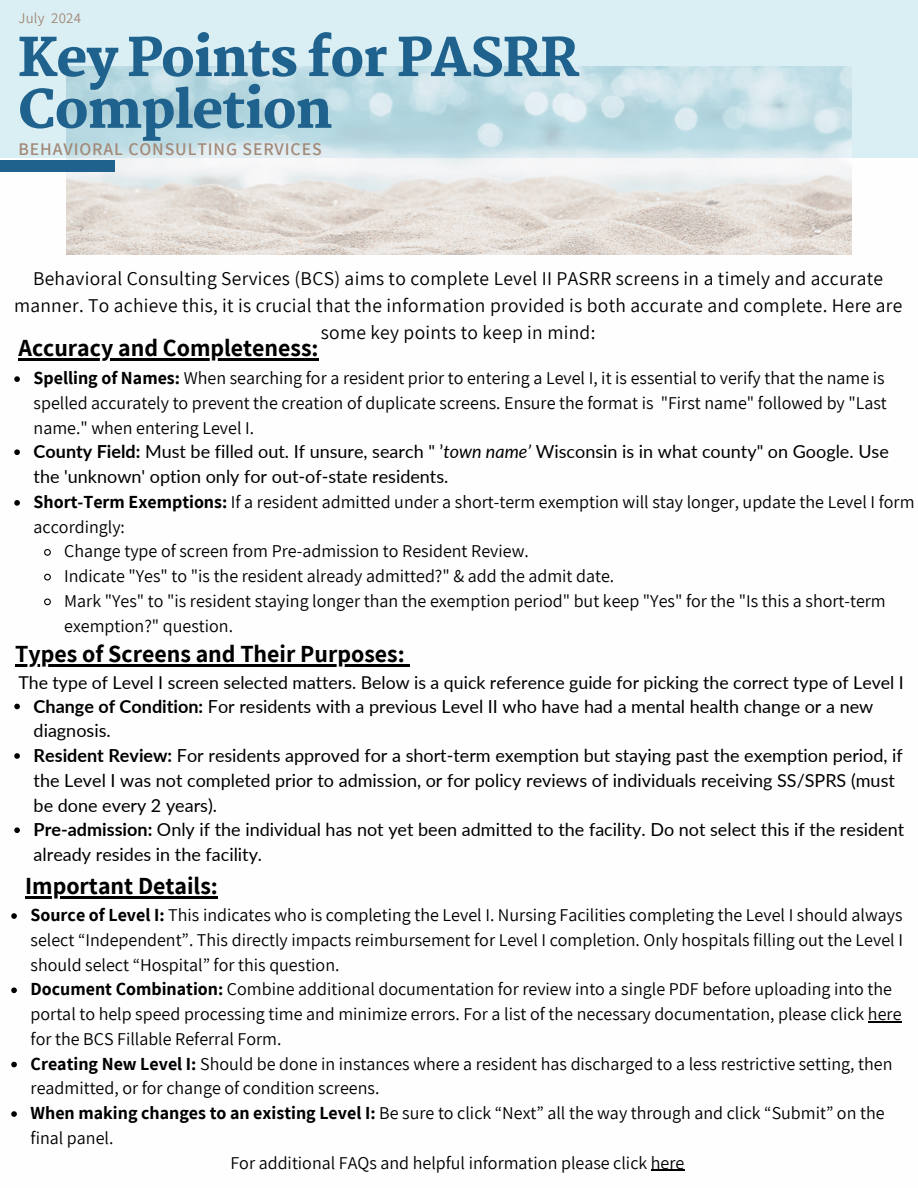
<style>
.page{position:relative;width:918px;height:1188px;background:#fff}
.page>*{position:absolute;margin:0;border:0;box-sizing:border-box;transform-origin:0 0}
.t1{font:800 51.9px/51.8px "Martel";letter-spacing:-.02em;color:#1f628e}
.t2{font:700 24px "Assistant";color:#000}
.t3{font:19.5px/27px "Assistant";letter-spacing:.015em;color:#000;text-align:center}
.t4{font:18px/24.8px "Assistant";color:#000}
.t5{font:18px/24.8px "Lato";color:#000}
.t6{font:600 17.85px "Assistant";letter-spacing:.05em;color:#a28876}
.t7{font:17.7px "Lato";color:#000}
.t8{font:14.85px "Assistant";letter-spacing:.015em;color:#a28876}
.s1{font-weight:700}
.s2{font-style:italic}
.s3{font-family:"Assistant";font-weight:700}
.s4{font-family:"Assistant"}
</style>
<div class="page">
<img style="left:66px;top:66px;width:786px;height:188px">
<div style="left:0;top:160px;width:115px;height:11px;background:#1f628e"></div>
<hr style="left:18px;top:358px;width:301px;height:3px;background:#000">
<svg style="left:14px;top:376px;width:6px;height:6px"></svg>
<svg style="left:14px;top:449px;width:6px;height:6px"></svg>
<svg style="left:14px;top:500px;width:6px;height:6px"></svg>
<svg style="left:44px;top:549px;width:7px;height:7px"></svg>
<svg style="left:44px;top:573px;width:7px;height:8px"></svg>
<svg style="left:44px;top:598px;width:7px;height:8px"></svg>
<hr style="left:15px;top:664px;width:390px;height:2px;background:#000">
<svg style="left:14px;top:704px;width:6px;height:5px"></svg>
<svg style="left:14px;top:753px;width:6px;height:6px"></svg>
<svg style="left:14px;top:827px;width:6px;height:6px"></svg>
<hr style="left:25px;top:896px;width:193px;height:2px;background:#000">
<svg style="left:11px;top:913px;width:6px;height:6px"></svg>
<svg style="left:11px;top:987px;width:6px;height:6px"></svg>
<hr style="left:868px;top:1021px;width:34px;height:1px;background:#000">
<svg style="left:11px;top:1062px;width:6px;height:5px"></svg>
<svg style="left:11px;top:1111px;width:6px;height:6px"></svg>
<hr style="left:651px;top:1170px;width:33px;height:1px;background:#000">
<p class="t8" style="left:18px;top:8px;width:64px">July 2024</p>
<p class="t1" style="left:18px;top:32px;width:562px">Key Points for PASRR<br>Completion</p>
<h1 class="t6" style="left:18px;top:136px;width:305px">BEHAVIORAL CONSULTING SERVICES</h1>
<h3 class="t3" style="left:14px;top:265px;width:890px">Behavioral Consulting Services (BCS) aims to complete Level II PASRR screens in a timely and accurate manner. To achieve this, it is crucial that the information provided is both accurate and complete. Here are some key points to keep in mind:</h3>
<p class="t2" style="left:18px;top:332px;width:302px">Accuracy and Completeness:</p>
<h4 class="t4" style="left:34px;top:365px;width:855px"><span class="s1">Spelling of Names:</span> When searching for a resident prior to entering a Level I, it is essential to verify that the name is spelled accurately to prevent the creation of duplicate screens. Ensure the format is "First name" followed by "Last name." when entering Level I.</h4>
<h2 class="t5" style="left:34px;top:439px;width:882px"><span class="s1">County Field:</span> Must be filled out. If unsure, search " ’<span class="s2">town name’</span> Wisconsin is in what county" on Google. Use the 'unknown' option only for out-of-state residents.<br><span class="s3">Short-Term Exemptions:</span> <span class="s4">If a resident admitted under a short-term exemption will stay longer, update the Level I form</span></h2>
<p class="t4" style="left:64px;top:514px;width:552px;text-indent:-31px">accordingly:<br>Change type of screen from Pre-admission to Resident Review.<br>Indicate "Yes" to "is the resident already admitted?" &amp; add the admit date.</p>
<p class="t4" style="left:64px;top:588px;width:823px">Mark "Yes" to "is resident staying longer than the exemption period" but keep "Yes" for the "Is this a short-term exemption?" question.</p>
<p class="t2" style="left:15px;top:637px;width:391px">Types of Screens and Their Purposes:</p>
<p class="t5" style="left:34px;top:693px;width:841px"><span class="s1">Change of Condition:</span> For residents with a previous Level II who have had a mental health change or a new diagnosis.</p>
<p class="t5" style="left:34px;top:743px;width:871px"><span class="s1">Resident Review:</span> For residents approved for a short-term exemption but staying past the exemption period, if the Level I was not completed prior to admission, or for policy reviews of individuals receiving SS/SPRS (must be done every 2 years).</p>
<p class="t5" style="left:34px;top:817px;width:872px"><span class="s1">Pre-admission:</span> Only if the individual has not yet been admitted to the facility. Do not select this if the resident already resides in the facility.</p>
<h2 class="t2" style="left:25px;top:869px;width:194px">Important Details:</h2>
<p class="t4" style="left:31px;top:902px;width:874px;text-align:justify"><span class="s1">Source of Level I:</span> This indicates who is completing the Level I. Nursing Facilities completing the Level I should always select “Independent”. This directly impacts reimbursement for Level I completion. Only hospitals filling out the Level I should select “Hospital” for this question.</p>
<p class="t4" style="left:31px;top:976px;width:872px"><span class="s1">Document Combination:</span> Combine additional documentation for review into a single PDF before uploading into the portal to help speed processing time and minimize errors. For a list of the necessary documentation, please click here for the BCS Fillable Referral Form.</p>
<p class="t4" style="left:31px;top:1051px;width:863px"><span class="s1">Creating New Level I:</span> Should be done in instances where a resident has discharged to a less restrictive setting, then readmitted, or for change of condition screens.</p>
<h4 class="t4" style="left:31px;top:1100px;width:856px"><span class="s1">When making changes to an existing Level I:</span> Be sure to click “Next” all the way through and click “Submit” on the final panel.</h4>
<h2 class="t4" style="left:231px;top:1150px;width:455px">For additional FAQs and helpful information please click here</h2>
<p class="t7" style="left:18px;top:671px;width:887px">The type of Level I screen selected matters. Below is a quick reference guide for picking the correct type of Level I</p>
</div>
